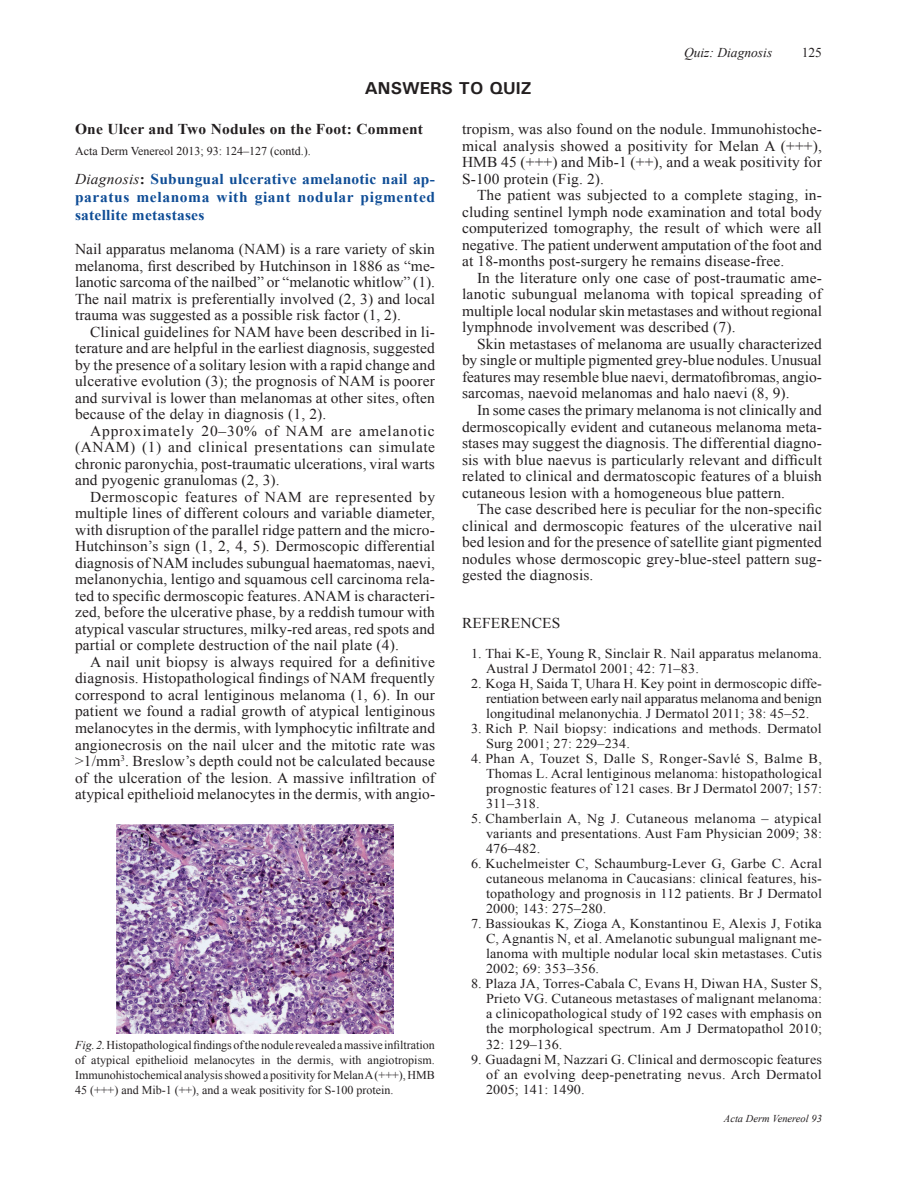
<style>
.page{position:relative;width:897px;height:1196px;background:#fff}
.page>*{position:absolute;margin:0;border:0;box-sizing:border-box;transform-origin:0 0}
.t1{font:700 17.25px "Univers";color:#231f20}
.t2{font:15px/16.5px "Times New Roman";letter-spacing:.01em;color:#231f20;text-align:justify}
.t3{font:700 15px/18px "Times New Roman";letter-spacing:.04em;color:#0f4d96;text-align:justify}
.t4{font:700 15px "Times New Roman";letter-spacing:.015em;color:#231f20}
.t5{font:13.5px/15px "Times New Roman";letter-spacing:.01em;color:#231f20;text-align:justify;scale:1.05 1}
.t6{font:italic 13.5px "Times New Roman";color:#231f20}
.t7{font:13.5px "Times New Roman";letter-spacing:.01em;color:#231f20}
.t8{font:12px/15px "Times New Roman";color:#231f20;text-align:justify}
.t9{font:italic 10.5px "Times New Roman";color:#231f20}
.s1{font-weight:400;font-style:italic;color:#231f20}
.s2{color:#231f20}
.s3{font-style:italic}
</style>
<div class="page">
<img style="left:116px;top:824px;width:277px;height:208px">
<p class="t6" style="left:683px;top:43px;width:90px">Quiz: Diagnosis</p>
<p class="t7" style="left:801px;top:43px;width:22px">125</p>
<p class="t1" style="left:364px;top:77px;width:168px">ANSWERS TO QUIZ</p>
<p class="t4" style="left:75px;top:119px;width:349px">One Ulcer and Two Nodules on the Foot: Comment</p>
<p class="t8" style="left:75px;top:143px;width:237px">Acta Derm Venereol 2013; 93: 124–127 (contd.).</p>
<p class="t3" style="left:75px;top:169px;width:361px"><span class="s1">Diagnosis</span><span class="s2">:</span> Subungual ulcerative amelanotic nail ap&shy;paratus melanoma with giant nodular pigmented satellite metastases</p>
<p class="t2" style="left:75px;top:240px;width:361px">Nail apparatus melanoma (NAM) is a rare variety of skin melanoma, first described by Hutchinson in 1886 as “me&shy;lanotic sarcoma of the nailbed” or “melanotic whitlow” (1).<br>The nail matrix is preferentially involved (2, 3) and local trauma was suggested as a possible risk factor (1, 2).</p>
<p class="t2" style="left:75px;top:323px;width:361px;text-indent:15px">Clinical guidelines for NAM have been described in li&shy;terature and are helpful in the earliest diagnosis, suggested by the presence of a solitary lesion with a rapid change and ulcerative evolution (3); the prognosis of NAM is poorer and survival is lower than melanomas at other sites, often because of the delay in diagnosis (1, 2).</p>
<p class="t2" style="left:75px;top:422px;width:361px;text-indent:15px">Approximately 20–30% of NAM are amelanotic (ANAM) (1) and clinical presentations can simulate chronic paronychia, post-traumatic ulcerations, viral warts and pyogenic granulomas (2, 3).</p>
<p class="t2" style="left:75px;top:488px;width:361px;text-indent:15px">Dermoscopic features of NAM are represented by multiple lines of different colours and variable diameter, with disruption of the parallel ridge pattern and the micro-Hutchinson’s sign (1, 2, 4, 5). Dermoscopic differential diagnosis of NAM includes subungual haematomas, naevi, melanonychia, lentigo and squamous cell carcinoma rela&shy;ted to specific dermoscopic features. ANAM is characteri&shy;zed, before the ulcerative phase, by a reddish tumour with atypical vascular structures, milky-red areas, red spots and partial or complete destruction of the nail plate (4).</p>
<p class="t2" style="left:75px;top:653px;width:361px;text-indent:15px">A nail unit biopsy is always required for a definitive diagnosis. Histopathological findings of NAM frequently correspond to acral lentiginous melanoma (1, 6). In our patient we found a radial growth of atypical lentiginous melanocytes in the dermis, with lymphocytic infiltrate and angionecrosis on the nail ulcer and the mitotic rate was &gt;1/mm<sup>3</sup>. Breslow’s depth could not be calculated because of the ulceration of the lesion. A massive infiltration of atypical epithelioid melanocytes in the dermis, with angio-</p>
<p class="t2" style="left:462px;top:121px;width:361px">tropism, was also found on the nodule. Immunohistoche&shy;mical analysis showed a positivity for Melan A (+++), HMB 45 (+++) and Mib-1 (++), and a weak positivity for S-100 protein (Fig. 2).</p>
<p class="t2" style="left:462px;top:187px;width:361px;text-indent:15px">The patient was subjected to a complete staging, in&shy;cluding sentinel lymph node examination and total body computerized tomography, the result of which were all negative. The patient underwent amputation of the foot and at 18-months post-surgery he remains disease-free.</p>
<p class="t2" style="left:462px;top:269px;width:361px;text-indent:15px">In the literature only one case of post-traumatic ame&shy;lanotic subungual melanoma with topical spreading of multiple local nodular skin metastases and without regional lymphnode involvement was described (7).</p>
<p class="t2" style="left:462px;top:335px;width:361px;text-indent:15px">Skin metastases of melanoma are usually characterized by single or multiple pigmented grey-blue nodules. Unusual features may resemble blue naevi, dermatofibromas, angio&shy;sarcomas, naevoid melanomas and halo naevi (8, 9).</p>
<p class="t2" style="left:462px;top:401px;width:361px;text-indent:15px">In some cases the primary melanoma is not clinically and dermoscopically evident and cutaneous melanoma meta&shy;stases may suggest the diagnosis. The differential diagno&shy;sis with blue naevus is particularly relevant and difficult related to clinical and dermatoscopic features of a bluish cutaneous lesion with a homogeneous blue pattern.</p>
<p class="t2" style="left:462px;top:500px;width:361px;text-indent:15px">The case described here is peculiar for the non-specific clinical and dermoscopic features of the ulcerative nail bed lesion and for the presence of satellite giant pigmented nodules whose dermoscopic grey-blue-steel pattern sug&shy;gested the diagnosis.</p>
<p class="t2" style="left:462px;top:614px;width:100px">REFERENCES</p>
<p class="t5" style="left:486px;top:645px;width:321px;text-indent:-15px">1. Thai K-E, Young R, Sinclair R. Nail apparatus melanoma.<br>Austral J Dermatol 2001; 42: 71–83.</p>
<p class="t5" style="left:486px;top:675px;width:321px;text-indent:-15px">2. Koga H, Saida T, Uhara H. Key point in dermoscopic diffe&shy;rentiation between early nail apparatus melanoma and benign longitudinal melanonychia. J Dermatol 2011; 38: 45–52.</p>
<p class="t5" style="left:486px;top:720px;width:321px;text-indent:-15px">3. Rich P. Nail biopsy: indications and methods. Dermatol<br>Surg 2001; 27: 229–234.</p>
<p class="t5" style="left:486px;top:750px;width:321px;text-indent:-15px">4. Phan A, Touzet S, Dalle S, Ronger-Savlé S, Balme B, Thomas L. Acral lentiginous melanoma: histopathological prognostic features of 121 cases. Br J Dermatol 2007; 157:<br>311–318.</p>
<p class="t5" style="left:486px;top:810px;width:321px;text-indent:-15px">5. Chamberlain A, Ng J. Cutaneous melanoma – atypical variants and presentations. Aust Fam Physician 2009; 38:<br>476–482.</p>
<p class="t5" style="left:486px;top:855px;width:321px;text-indent:-15px">6. Kuchelmeister C, Schaumburg-Lever G, Garbe C. Acral cutaneous melanoma in Caucasians: clinical features, his&shy;topathology and prognosis in 112 patients. Br J Dermatol 2000; 143: 275–280.</p>
<p class="t5" style="left:486px;top:915px;width:321px;text-indent:-15px">7. Bassioukas K, Zioga A, Konstantinou E, Alexis J, Fotika C, Agnantis N, et al. Amelanotic subungual malignant me&shy;lanoma with multiple nodular local skin metastases. Cutis 2002; 69: 353–356.</p>
<p class="t5" style="left:486px;top:975px;width:321px;text-indent:-15px">8. Plaza JA, Torres-Cabala C, Evans H, Diwan HA, Suster S, Prieto VG. Cutaneous metastases of malignant melanoma: a clinicopathological study of 192 cases with emphasis on the morphological spectrum. Am J Dermatopathol 2010; 32: 129–136.</p>
<p class="t5" style="left:486px;top:1050px;width:321px;text-indent:-15px">9. Guadagni M, Nazzari G. Clinical and dermoscopic features of an evolving deep-penetrating nevus. Arch Dermatol 2005; 141: 1490.</p>
<p class="t8" style="left:75px;top:1036px;width:361px"><span class="s3">Fig. 2.</span> Histopathological findings of the nodule revealed a massive infiltration of atypical epithelioid melanocytes in the dermis, with angiotropism.<br>Immunohistochemical analysis showed a positivity for Melan A (+++), HMB 45 (+++) and Mib-1 (++), and a weak positivity for S-100 protein.</p>
<p class="t9" style="left:723px;top:1110px;width:99px">Acta Derm Venereol 93</p>
</div>
